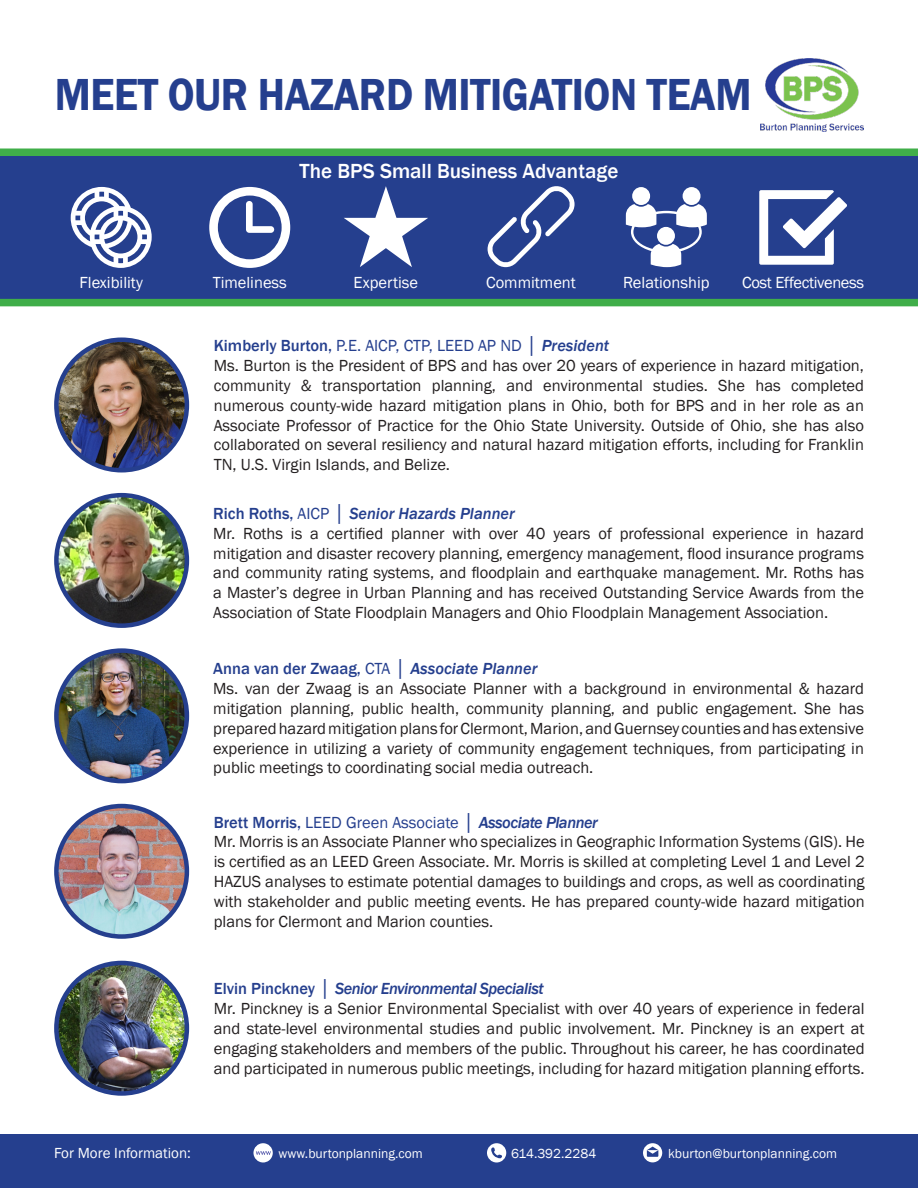
<style>
.page{position:relative;width:918px;height:1188px;background:#fff}
.page>*{position:absolute;margin:0;border:0;box-sizing:border-box;transform-origin:0 0}
.t1{font:600 46.2px "Franklin Gothic";letter-spacing:-.01em;color:#253f8e;scale:.91 1}
.t2{font:500 21px "Franklin Gothic";color:#fff}
.Body{font:16.5px/19.8px "Franklin Gothic";color:#231f20;text-align:justify}
.t3{font:16.5px "Franklin Gothic";color:#253f8e}
.t4{font:16.5px "Franklin Gothic";color:#fff}
.t5{font:italic 500 16.5px "Franklin Gothic";letter-spacing:-.03em;color:#253f8e}
.t6{font:500 16.5px "Franklin Gothic";color:#253f8e}
.t7{font:italic 500 16.5px "Franklin Gothic";color:#253f8e}
.t8{font:16.5px "Franklin Gothic";letter-spacing:-.02em;color:#fff}
.t9{font:15px "Franklin Gothic";color:#fff}
.t10{font:13.5px "Franklin Gothic";color:#fff}
.s1{font-weight:500}
.s2{font-weight:500;font-style:italic}
.s3{font-style:normal}
.s4{font-weight:400;font-style:normal}
.s5{font-weight:400}
.s6{font-style:italic}
</style>
<div class="page">
<img style="left:56px;top:340px;width:131px;height:130px;border-radius:65px">
<div style="left:54px;top:337px;width:135px;height:135px;border:4px solid #253f8e;border-radius:50%"></div>
<img style="left:56px;top:495px;width:131px;height:131px;border-radius:65px">
<div style="left:54px;top:493px;width:135px;height:135px;border:4px solid #253f8e;border-radius:50%"></div>
<img style="left:56px;top:651px;width:131px;height:130px;border-radius:65px">
<div style="left:54px;top:648px;width:135px;height:135px;border:4px solid #253f8e;border-radius:50%"></div>
<img style="left:56px;top:806px;width:131px;height:131px;border-radius:65px">
<div style="left:54px;top:804px;width:135px;height:135px;border:4px solid #253f8e;border-radius:50%"></div>
<svg style="left:0;top:148px;width:918px;height:158px;background:#294d85"></svg>
<svg style="left:71px;top:187px;width:81px;height:81px"></svg>
<svg style="left:209px;top:187px;width:81px;height:81px"></svg>
<svg style="left:344px;top:186px;width:84px;height:81px"></svg>
<svg style="left:488px;top:185px;width:87px;height:82px;background:#4a5fa1"></svg>
<div style="left:632px;top:187px;width:18px;height:18px;background:#fff;border-radius:50%"></div>
<div style="left:683px;top:187px;width:18px;height:18px;background:#fff;border-radius:50%"></div>
<svg style="left:626px;top:204px;width:81px;height:63px"></svg>
<div style="left:657px;top:227px;width:18px;height:18px;background:#fff;border-radius:50%"></div>
<svg style="left:759px;top:190px;width:88px;height:75px"></svg>
<img style="left:56px;top:963px;width:131px;height:130px;border-radius:65px">
<div style="left:54px;top:961px;width:135px;height:135px;border:4px solid #253f8e;border-radius:50%"></div>
<div style="left:0;top:1134px;width:918px;height:54px;background:#253f8e"></div>
<svg style="left:487px;top:1143px;width:19px;height:19px"></svg>
<svg style="left:253px;top:1143px;width:20px;height:19px"></svg>
<svg style="left:643px;top:1143px;width:19px;height:19px"></svg>
<img style="left:760px;top:59px;width:104px;height:72px">
<p class="t1" style="left:55px;top:66px;width:767px">MEET OUR HAZARD MITIGATION TEAM</p>
<p class="t2" style="left:300px;top:158px;width:320px">The BPS Small Business Advantage</p>
<p class="t4" style="left:79px;top:272px;width:65px">Flexibility</p>
<p class="t4" style="left:213px;top:272px;width:76px">Timeliness</p>
<p class="t4" style="left:354px;top:272px;width:66px">Expertise</p>
<p class="t4" style="left:486px;top:272px;width:91px">Commitment</p>
<p class="t4" style="left:623px;top:272px;width:88px">Relationship</p>
<p class="t8" style="left:742px;top:272px;width:124px">Cost Effectiveness</p>
<p class="t3" style="left:214px;top:336px;width:397px"><span class="s1">Kimberly Burton,</span> P.E. AICP, CTP, LEED AP ND <span class="s1">│</span> <span class="s2">President</span></p>
<p class="Body" style="left:214px;top:356px;width:652px">Ms. Burton is the President of BPS and has over 20 years of experience in hazard mitigation, community &amp; transportation planning, and environmental studies. She has completed numerous county-wide hazard mitigation plans in Ohio, both for BPS and in her role as an Associate Professor of Practice for the Ohio State University. Outside of Ohio, she has also collaborated on several resiliency and natural hazard mitigation efforts, including for Franklin TN, U.S. Virgin Islands, and Belize.</p>
<p class="t7" style="left:213px;top:503px;width:303px"><span class="s3">Rich Roths,</span> <span class="s4">AICP</span> <span class="s3">│</span> Senior Hazards Planner</p>
<p class="Body" style="left:213px;top:524px;width:652px">Mr. Roths is a certified planner with over 40 years of professional experience in hazard mitigation and disaster recovery planning, emergency management, flood insurance programs and community rating systems, and floodplain and earthquake management. Mr. Roths has a Master’s degree in Urban Planning and has received Outstanding Service Awards from the Association of State Floodplain Managers and Ohio Floodplain Management Association.</p>
<p class="t6" style="left:213px;top:659px;width:326px">Anna van der Zwaag, <span class="s5">CTA</span> │ <span class="s6">Associate Planner</span></p>
<p class="Body" style="left:213px;top:679px;width:652px">Ms. van der Zwaag is an Associate Planner with a background in environmental &amp; hazard mitigation planning, public health, community planning, and public engagement. She has prepared hazard mitigation plans for Clermont, Marion, and Guernsey counties and has extensive experience in utilizing a variety of community engagement techniques, from participating in public meetings to coordinating social media outreach.</p>
<p class="t3" style="left:214px;top:812px;width:386px"><span class="s1">Brett Morris,</span> LEED Green Associate <span class="s1">│</span> <span class="s2">Associate Planner</span></p>
<p class="Body" style="left:214px;top:832px;width:652px">Mr. Morris is an Associate Planner who specializes in Geographic Information Systems (GIS). He is certified as an LEED Green Associate. Mr. Morris is skilled at completing Level 1 and Level 2<br>HAZUS analyses to estimate potential damages to buildings and crops, as well as coordinating with stakeholder and public meeting events. He has prepared county-wide hazard mitigation plans for Clermont and Marion counties.</p>
<p class="t5" style="left:214px;top:979px;width:332px"><span class="s3">Elvin Pinckney │</span> Senior Environmental Specialist</p>
<p class="Body" style="left:214px;top:999px;width:652px">Mr. Pinckney is a Senior Environmental Specialist with over 40 years of experience in federal and state-level environmental studies and public involvement. Mr. Pinckney is an expert at engaging stakeholders and members of the public. Throughout his career, he has coordinated and participated in numerous public meetings, including for hazard mitigation planning efforts.</p>
<p class="t9" style="left:54px;top:1143px;width:138px">For More Information:</p>
<p class="t10" style="left:668px;top:1145px;width:170px">kburton@burtonplanning.com</p>
<p class="t10" style="left:279px;top:1145px;width:146px">www.burtonplanning.com</p>
<p class="t10" style="left:511px;top:1145px;width:87px">614.392.2284</p>
</div>
